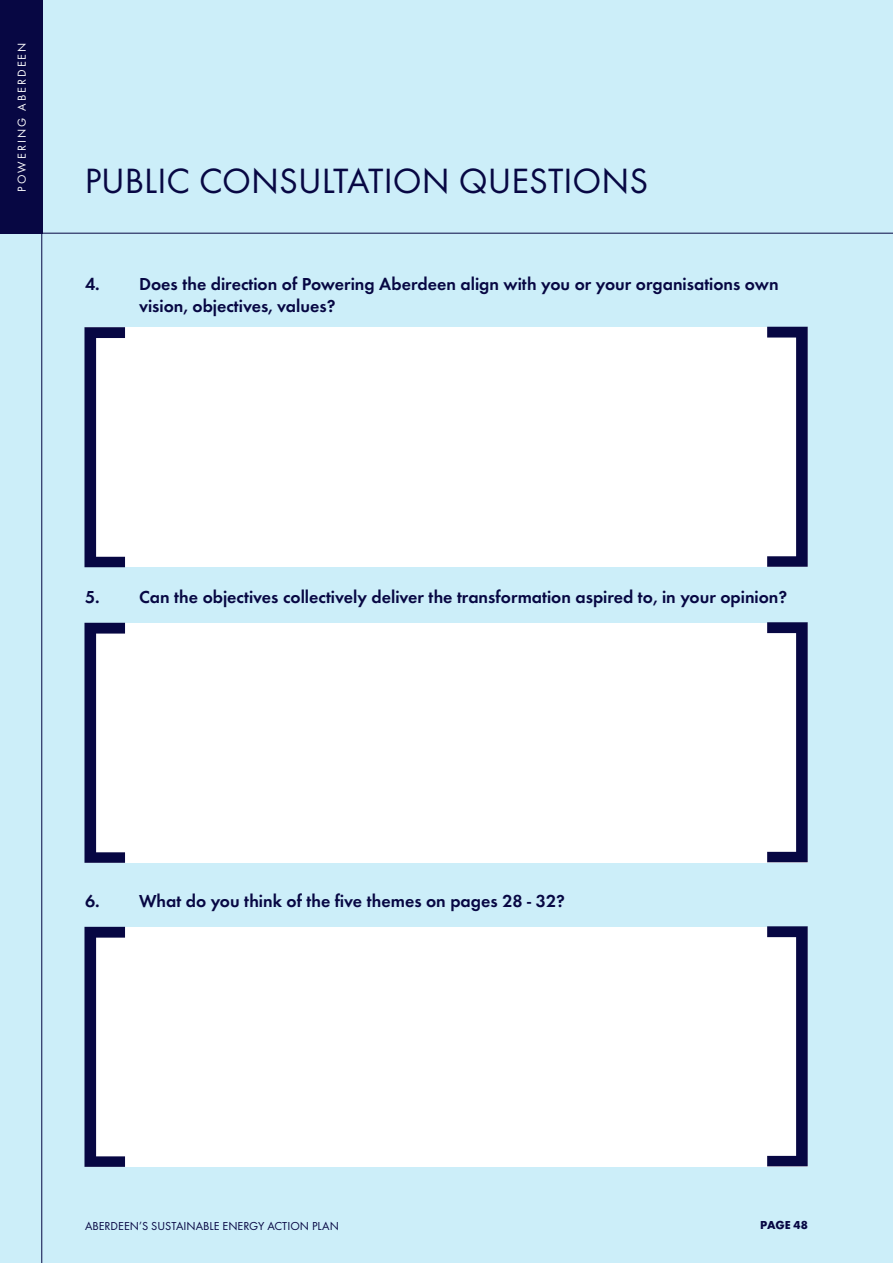
<style>
.page{position:relative;width:893px;height:1263px;background:#cceef9}
.page>*{position:absolute;margin:0;border:0;box-sizing:border-box;transform-origin:0 0}
.t1{font:300 270px "Futura T";color:#070743}
.t2{font:36.45px "Futura T";color:#070743}
.t3{font:600 18px/21.6px "Futura T";color:#070743}
.t4{font:12px "Futura T";color:#070743}
.t5{font:12px "Futura T";letter-spacing:.17em;color:#fff}
.t6{font:700 12px "Futura T";letter-spacing:-.01em;color:#070743}
</style>
<div class="page">
<div style="left:0;top:0;width:43px;height:233px;background:#070743"></div>
<hr style="left:41px;top:0;width:1px;height:1263px;background:#070743">
<hr style="left:0;top:233px;width:893px;height:1px;background:#070743">
<div style="left:85px;top:327px;width:722px;height:240px;background:#fff"></div>
<div style="left:85px;top:927px;width:722px;height:240px;background:#fff"></div>
<div style="left:85px;top:623px;width:722px;height:240px;background:#fff"></div>
<svg style="left:807px;top:327px;width:1px;height:239px"></svg>
<svg style="left:807px;top:927px;width:1px;height:239px"></svg>
<svg style="left:807px;top:623px;width:1px;height:239px"></svg>
<p class="t5" style="left:15px;top:192px;width:151px;rotate:-90deg">POWERING ABERDEEN</p>
<h2 class="t2" style="left:85px;top:159px;width:565px">PUBLIC CONSULTATION QUESTIONS</h2>
<p class="t3" style="left:139px;top:273px;width:641px;text-indent:-54px">4. Does the direction of Powering Aberdeen align with you or your organisations own vision, objectives, values?</p>
<h1 class="t1" style="left:61px;top:277px;width:76px">[</h1>
<p class="t3" style="left:85px;top:586px;width:704px">5. Can the objectives collectively deliver the transformation aspired to, in your opinion?</p>
<h1 class="t1" style="left:61px;top:572px;width:76px">[</h1>
<p class="t3" style="left:85px;top:890px;width:481px">6. What do you think of the five themes on pages 28 - 32?</p>
<h1 class="t1" style="left:61px;top:876px;width:76px">[</h1>
<p class="t4" style="left:85px;top:1219px;width:255px">ABERDEEN’S SUSTAINABLE ENERGY ACTION PLAN</p>
<p class="t6" style="left:760px;top:1218px;width:49px">PAGE 48</p>
</div>
